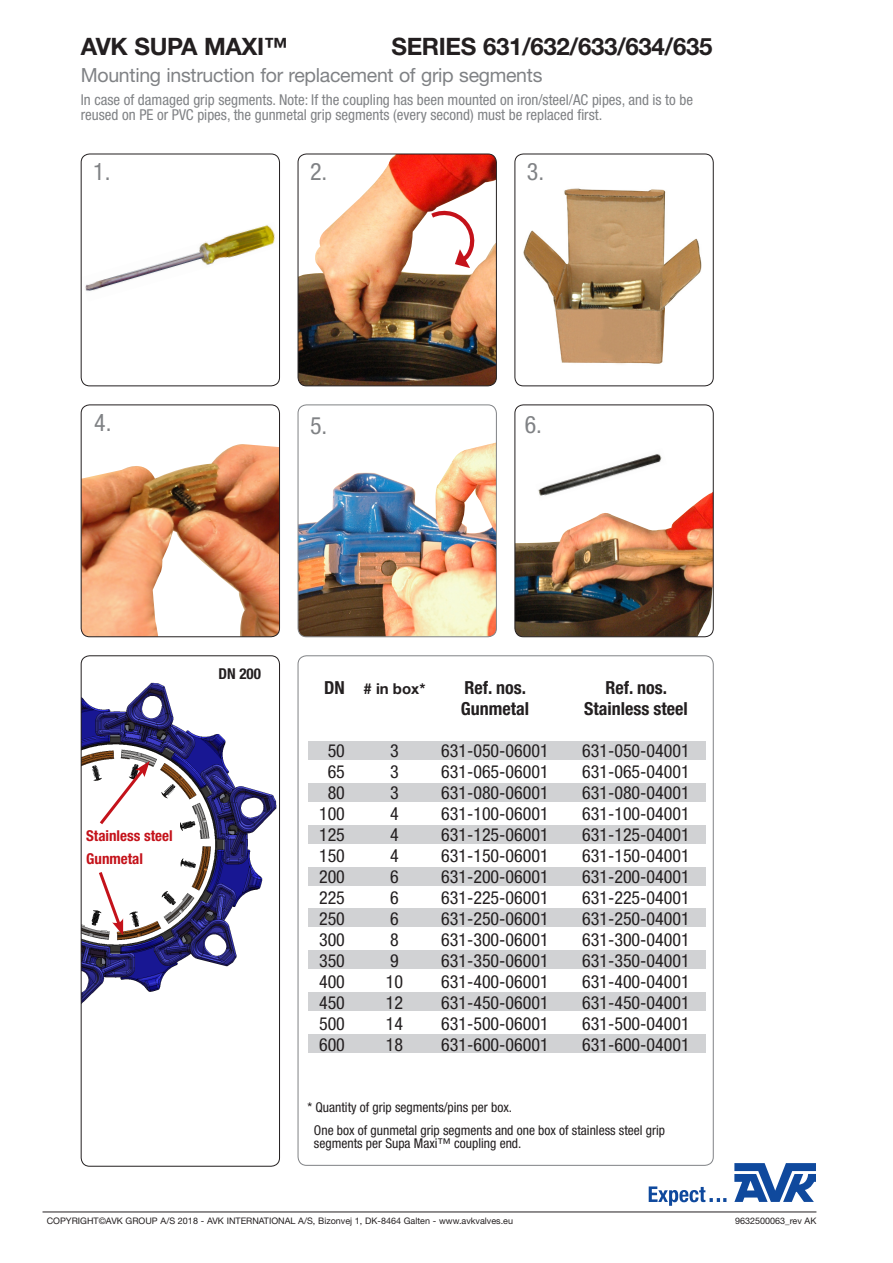
<style>
.page{position:relative;width:893px;height:1263px;background:#fff}
.page>*{position:absolute;margin:0;border:0;box-sizing:border-box;transform-origin:0 0}
.Headline{font:700 24px "Helvetica Neue LT Pro";letter-spacing:-.015em;color:#231f20}
.Numbers_page_1{font:condensed 24px "Helvetica Neue LT Pro";color:#808285}
.Sub_headline{font:19.5px "Helvetica Neue LT Pro";letter-spacing:-.015em;color:#808285}
.Larger_text_in_box_b{font:condensed 18px "Helvetica Neue LT Pro";color:#231f20}
.Larger_text_in_box_b-2{font:700 condensed 18px "Helvetica Neue LT Pro";color:#231f20}
.Small_text_in_box_pa{font:condensed 15px/15px "Helvetica Neue LT Pro";color:#808285}
.Small_text_in_box_BO{font:700 condensed 15px "Helvetica Neue LT Pro";color:#c4121a}
.Larger_text_in_box_b-3{font:700 15px "Helvetica Neue LT Pro";color:#231f20}
.Small_text_in_box_BO-2{font:700 condensed 15px "Helvetica Neue LT Pro";color:#231f20}
.Small_text_in_box{font:condensed 13.5px/13.5px "Helvetica Neue LT Pro";color:#231f20}
.Small_bottom_line{font:9px "Helvetica Neue LT Pro";color:#231f20}
.s1{font-stretch:condensed;font-size:18px}
</style>
<div class="page">
<svg style="left:734px;top:1163px;width:82px;height:39px"></svg>
<svg style="left:649px;top:1186px;width:77px;height:20px"></svg>
<hr style="left:43px;top:1212px;width:773px;height:1px;background:#231f20">
<div style="left:308px;top:741px;width:398px;height:18px;background:#d1d2d4"></div>
<div style="left:308px;top:783px;width:398px;height:18px;background:#d1d2d4"></div>
<div style="left:308px;top:825px;width:398px;height:18px;background:#d1d2d4"></div>
<div style="left:308px;top:867px;width:398px;height:18px;background:#d1d2d4"></div>
<div style="left:308px;top:909px;width:398px;height:18px;background:#d1d2d4"></div>
<div style="left:308px;top:951px;width:398px;height:18px;background:#d1d2d4"></div>
<div style="left:308px;top:992px;width:398px;height:18px;background:#d1d2d4"></div>
<div style="left:308px;top:1035px;width:398px;height:18px;background:#d1d2d4"></div>
<img style="left:523px;top:188px;width:179px;height:176px">
<div style="left:514px;top:154px;width:200px;height:232px;border:1px solid #231f20;border-radius:9px"></div>
<img style="left:298px;top:154px;width:198px;height:232px">
<div style="left:298px;top:154px;width:199px;height:232px;border:1px solid #231f20;border-radius:9px"></div>
<img style="left:515px;top:492px;width:198px;height:145px">
<div style="left:514px;top:404px;width:200px;height:233px;border:1px solid #231f20;border-radius:9px"></div>
<img style="left:81px;top:444px;width:199px;height:193px">
<div style="left:81px;top:404px;width:199px;height:233px;border:1px solid #231f20;border-radius:9px"></div>
<img style="left:85px;top:225px;width:190px;height:66px">
<div style="left:81px;top:154px;width:199px;height:232px;border:1px solid #231f20;border-radius:9px"></div>
<img style="left:298px;top:443px;width:198px;height:194px">
<div style="left:298px;top:404px;width:199px;height:233px;border:1px solid #808285;border-radius:9px"></div>
<img style="left:535px;top:454px;width:132px;height:46px">
<svg style="left:426px;top:212px;width:49px;height:56px"></svg>
<img style="left:83px;top:682px;width:194px;height:321px">
<div style="left:81px;top:655px;width:199px;height:511px;border:1px solid #231f20;border-radius:9px"></div>
<svg style="left:97px;top:761px;width:53px;height:66px"></svg>
<svg style="left:96px;top:869px;width:27px;height:66px"></svg>
<p class="Headline" style="left:81px;top:32px;width:209px">AVK SUPA MAXI™</p>
<p class="Headline" style="left:392px;top:32px;width:322px">SERIES 631/632/633/634/635</p>
<p class="Sub_headline" style="left:81px;top:64px;width:463px">Mounting instruction for replacement of grip segments</p>
<p class="Small_text_in_box_pa" style="left:81px;top:92px;width:614px">In case of damaged grip segments. Note: If the coupling has been mounted on iron/steel/AC pipes, and is to be reused on PE or PVC pipes, the gunmetal grip segments (every second) must be replaced first.</p>
<p class="Numbers_page_1" style="left:93px;top:158px;width:19px">1.</p>
<p class="Numbers_page_1" style="left:94px;top:409px;width:19px">4.</p>
<p class="Numbers_page_1" style="left:310px;top:158px;width:19px">2.</p>
<p class="Numbers_page_1" style="left:310px;top:412px;width:19px">5.</p>
<p class="Numbers_page_1" style="left:527px;top:158px;width:19px">3.</p>
<p class="Numbers_page_1" style="left:525px;top:411px;width:19px">6.</p>
<p class="Small_text_in_box_BO" style="left:86px;top:826px;width:88px">Stainless steel</p>
<p class="Small_text_in_box_BO" style="left:86px;top:849px;width:58px">Gunmetal</p>
<p class="Small_text_in_box_BO-2" style="left:219px;top:665px;width:44px">DN 200</p>
<p class="Larger_text_in_box_b-3" style="left:324px;top:679px;width:103px"><span class="s1">DN</span> # in box*</p>
<p class="Larger_text_in_box_b-2" style="left:464px;top:676px;width:63px">Ref. nos.</p>
<p class="Larger_text_in_box_b-2" style="left:605px;top:676px;width:63px">Ref. nos.</p>
<p class="Larger_text_in_box_b-2" style="left:461px;top:697px;width:70px">Gunmetal</p>
<p class="Larger_text_in_box_b-2" style="left:584px;top:697px;width:105px">Stainless steel</p>
<p class="Larger_text_in_box_b" style="left:328px;top:740px;width:19px">50</p>
<p class="Larger_text_in_box_b" style="left:390px;top:740px;width:10px">3</p>
<p class="Larger_text_in_box_b" style="left:441px;top:740px;width:109px">631-050-06001</p>
<p class="Larger_text_in_box_b" style="left:582px;top:740px;width:109px">631-050-04001</p>
<p class="Larger_text_in_box_b" style="left:328px;top:761px;width:19px">65</p>
<p class="Larger_text_in_box_b" style="left:390px;top:761px;width:10px">3</p>
<p class="Larger_text_in_box_b" style="left:441px;top:761px;width:109px">631-065-06001</p>
<p class="Larger_text_in_box_b" style="left:582px;top:761px;width:109px">631-065-04001</p>
<p class="Larger_text_in_box_b" style="left:328px;top:782px;width:19px">80</p>
<p class="Larger_text_in_box_b" style="left:390px;top:782px;width:10px">3</p>
<p class="Larger_text_in_box_b" style="left:441px;top:782px;width:109px">631-080-06001</p>
<p class="Larger_text_in_box_b" style="left:582px;top:782px;width:109px">631-080-04001</p>
<p class="Larger_text_in_box_b" style="left:319px;top:803px;width:27px">100</p>
<p class="Larger_text_in_box_b" style="left:390px;top:803px;width:10px">4</p>
<p class="Larger_text_in_box_b" style="left:441px;top:803px;width:109px">631-100-06001</p>
<p class="Larger_text_in_box_b" style="left:582px;top:803px;width:109px">631-100-04001</p>
<p class="Larger_text_in_box_b" style="left:319px;top:824px;width:27px">125</p>
<p class="Larger_text_in_box_b" style="left:390px;top:824px;width:10px">4</p>
<p class="Larger_text_in_box_b" style="left:441px;top:824px;width:109px">631-125-06001</p>
<p class="Larger_text_in_box_b" style="left:582px;top:824px;width:109px">631-125-04001</p>
<p class="Larger_text_in_box_b" style="left:319px;top:845px;width:27px">150</p>
<p class="Larger_text_in_box_b" style="left:390px;top:845px;width:10px">4</p>
<p class="Larger_text_in_box_b" style="left:441px;top:845px;width:109px">631-150-06001</p>
<p class="Larger_text_in_box_b" style="left:582px;top:845px;width:109px">631-150-04001</p>
<p class="Larger_text_in_box_b" style="left:319px;top:866px;width:27px">200</p>
<p class="Larger_text_in_box_b" style="left:390px;top:866px;width:10px">6</p>
<p class="Larger_text_in_box_b" style="left:441px;top:866px;width:109px">631-200-06001</p>
<p class="Larger_text_in_box_b" style="left:582px;top:866px;width:109px">631-200-04001</p>
<p class="Larger_text_in_box_b" style="left:319px;top:887px;width:27px">225</p>
<p class="Larger_text_in_box_b" style="left:390px;top:887px;width:10px">6</p>
<p class="Larger_text_in_box_b" style="left:441px;top:887px;width:109px">631-225-06001</p>
<p class="Larger_text_in_box_b" style="left:582px;top:887px;width:109px">631-225-04001</p>
<p class="Larger_text_in_box_b" style="left:319px;top:908px;width:27px">250</p>
<p class="Larger_text_in_box_b" style="left:390px;top:908px;width:10px">6</p>
<p class="Larger_text_in_box_b" style="left:441px;top:908px;width:109px">631-250-06001</p>
<p class="Larger_text_in_box_b" style="left:582px;top:908px;width:109px">631-250-04001</p>
<p class="Larger_text_in_box_b" style="left:319px;top:929px;width:27px">300</p>
<p class="Larger_text_in_box_b" style="left:390px;top:929px;width:10px">8</p>
<p class="Larger_text_in_box_b" style="left:441px;top:929px;width:109px">631-300-06001</p>
<p class="Larger_text_in_box_b" style="left:582px;top:929px;width:109px">631-300-04001</p>
<p class="Larger_text_in_box_b" style="left:319px;top:950px;width:27px">350</p>
<p class="Larger_text_in_box_b" style="left:390px;top:950px;width:10px">9</p>
<p class="Larger_text_in_box_b" style="left:441px;top:950px;width:109px">631-350-06001</p>
<p class="Larger_text_in_box_b" style="left:582px;top:950px;width:109px">631-350-04001</p>
<p class="Larger_text_in_box_b" style="left:319px;top:971px;width:27px">400</p>
<p class="Larger_text_in_box_b" style="left:386px;top:971px;width:19px">10</p>
<p class="Larger_text_in_box_b" style="left:441px;top:971px;width:109px">631-400-06001</p>
<p class="Larger_text_in_box_b" style="left:582px;top:971px;width:109px">631-400-04001</p>
<p class="Larger_text_in_box_b" style="left:319px;top:992px;width:27px">450</p>
<p class="Larger_text_in_box_b" style="left:386px;top:992px;width:19px">12</p>
<p class="Larger_text_in_box_b" style="left:441px;top:992px;width:109px">631-450-06001</p>
<p class="Larger_text_in_box_b" style="left:582px;top:992px;width:109px">631-450-04001</p>
<p class="Larger_text_in_box_b" style="left:319px;top:1013px;width:27px">500</p>
<p class="Larger_text_in_box_b" style="left:386px;top:1013px;width:19px">14</p>
<p class="Larger_text_in_box_b" style="left:441px;top:1013px;width:109px">631-500-06001</p>
<p class="Larger_text_in_box_b" style="left:582px;top:1013px;width:109px">631-500-04001</p>
<p class="Larger_text_in_box_b" style="left:319px;top:1034px;width:27px">600</p>
<p class="Larger_text_in_box_b" style="left:386px;top:1034px;width:19px">18</p>
<p class="Larger_text_in_box_b" style="left:441px;top:1034px;width:109px">631-600-06001</p>
<p class="Larger_text_in_box_b" style="left:582px;top:1034px;width:109px">631-600-04001</p>
<p class="Small_text_in_box" style="left:307px;top:1101px;width:206px">* Quantity of grip segments/pins per box.</p>
<p class="Small_text_in_box" style="left:314px;top:1123px;width:353px">One box of gunmetal grip segments and one box of stainless steel grip segments per Supa Maxi™ coupling end.</p>
<p class="Small_bottom_line" style="left:47px;top:1215px;width:468px">COPYRIGHT©AVK GROUP A/S 2018 - AVK INTERNATIONAL A/S, Bizonvej 1, DK-8464 Galten - www.avkvalves.eu</p>
<p class="Small_bottom_line" style="left:735px;top:1215px;width:83px">9632500063_rev AK</p>
</div>
